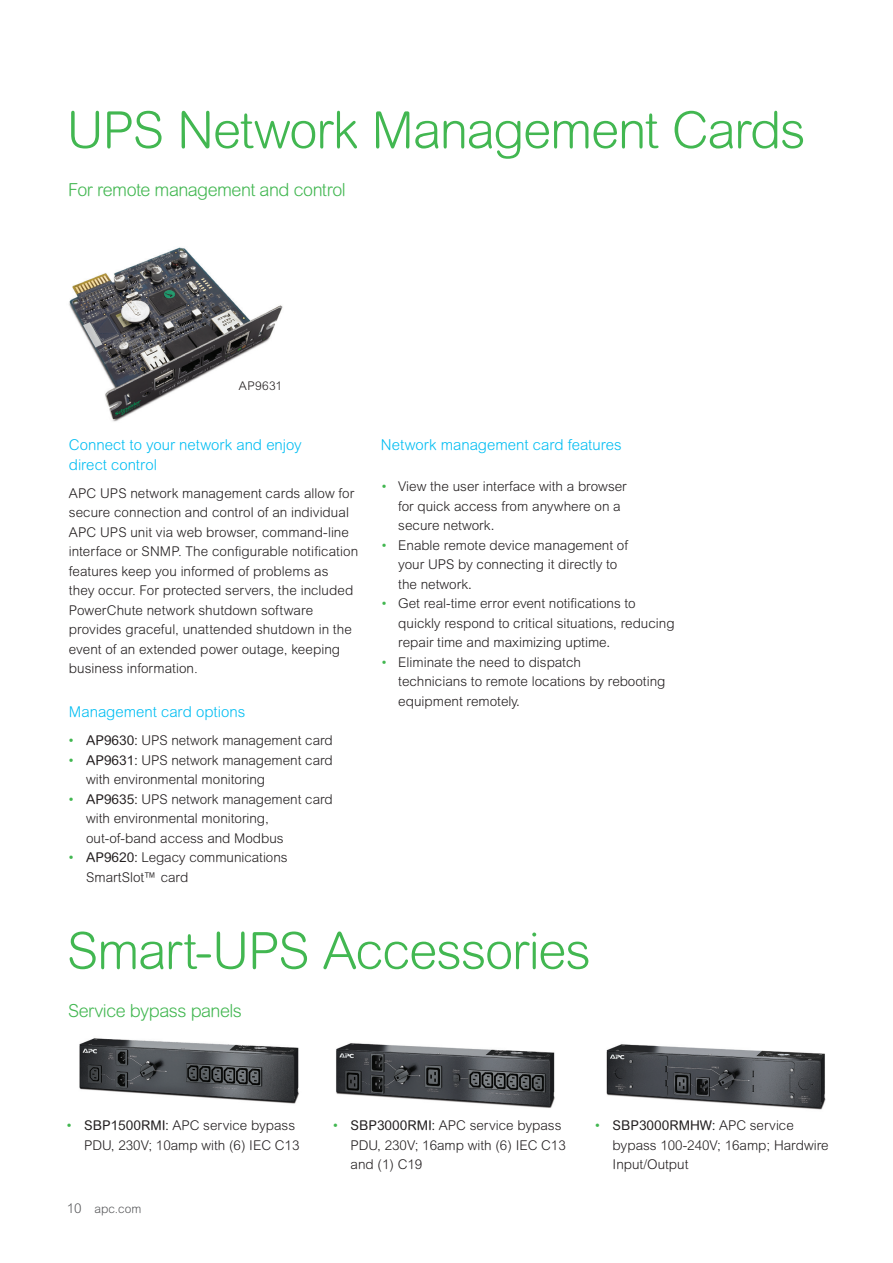
<style>
.page{position:relative;width:893px;height:1263px;background:#fff}
.page>*{position:absolute;margin:0;border:0;box-sizing:border-box;transform-origin:0 0}
.t1{font:300 51px "Arial Rounded MT Pro";letter-spacing:-.025em;color:#42b751}
.t2{font:300 18px "Arial Rounded MT Std";letter-spacing:-.03em;color:#42b751}
.t3{font:300 15px/19.5px "Arial Rounded MT Pro";color:#01bdf2}
.t4{font:300 13.5px/19.5px "Arial Rounded MT Pro";color:#231f20}
.t5{font:300 13.5px/19.5px "Arial MT Pro";color:#231f20}
.t6{font:300 12px "Arial Rounded MT Pro";color:#57585a}
.t7{font:300 12px "Arial MT Pro";letter-spacing:.03em;color:#231f20}
.s1{font-weight:400;color:#42b751}
.s2{font-weight:400}
.s3{color:#42b751}
.s4{font-family:"Arial MT Pro";font-size:13.5px}
</style>
<div class="page">
<img style="left:606px;top:1044px;width:220px;height:66px">
<img style="left:69px;top:247px;width:214px;height:175px">
<img style="left:336px;top:1043px;width:219px;height:65px">
<img style="left:79px;top:1038px;width:220px;height:66px">
<h1 class="t1" style="left:67px;top:101px;width:740px">UPS Network Management Cards</h1>
<h2 class="t2" style="left:68px;top:179px;width:279px">For remote management and control</h2>
<p class="t7" style="left:239px;top:379px;width:45px">AP9631</p>
<p class="t3" style="left:69px;top:436px;width:234px">Connect to your network and enjoy direct control</p>
<p class="t4" style="left:69px;top:484px;width:291px">APC UPS network management cards allow for secure connection and control of an individual APC UPS unit via web browser, command-line interface or SNMP. The configurable notification features keep you informed of problems as<br>they occur. For protected servers, the included PowerChute network shutdown software provides graceful, unattended shutdown in the event of an extended power outage, keeping business information.</p>
<p class="t3" style="left:69px;top:703px;width:178px">Management card options</p>
<p class="t4" style="left:69px;top:731px;width:266px"><span class="s1">•</span> <span class="s2">AP9630:</span> UPS network management card</p>
<p class="t4" style="left:86px;top:751px;width:248px;text-indent:-17px"><span class="s1">•</span> <span class="s2">AP9631:</span> UPS network management card with environmental monitoring</p>
<p class="t4" style="left:86px;top:790px;width:248px;text-indent:-17px"><span class="s1">•</span> <span class="s2">AP9635:</span> UPS network management card with environmental monitoring, out-of-band access and Modbus</p>
<p class="t4" style="left:86px;top:848px;width:203px;text-indent:-17px"><span class="s1">•</span> <span class="s2">AP9620:</span> Legacy communications<br>SmartSlot™ card</p>
<p class="t3" style="left:381px;top:436px;width:242px">Network management card features</p>
<p class="t5" style="left:398px;top:477px;width:230px;text-indent:-17px"><span class="s3">•</span> View the user interface with a browser for quick access from anywhere on a secure network.</p>
<p class="t5" style="left:398px;top:535px;width:231px;text-indent:-17px"><span class="s3">•</span> Enable remote device management of your UPS by connecting it directly to the network.</p>
<p class="t5" style="left:398px;top:594px;width:278px;text-indent:-17px"><span class="s3">•</span> Get real-time error event notifications to quickly respond to critical situations, reducing repair time and maximizing uptime.</p>
<p class="t5" style="left:398px;top:652px;width:269px;text-indent:-17px"><span class="s3">•</span> Eliminate the need to dispatch<br>technicians to remote locations by rebooting equipment remotely.</p>
<h1 class="t1" style="left:67px;top:921px;width:525px">Smart-UPS Accessories</h1>
<h2 class="t2" style="left:68px;top:1000px;width:175px">Service bypass panels</h2>
<p class="t4" style="left:84px;top:1116px;width:217px;text-indent:-17px"><span class="s1">•</span> <span class="s2">SBP1500RMI:</span> APC service bypass<br>PDU, 230V; 10amp with (6) IEC C13</p>
<p class="t6" style="left:67px;top:1201px;width:76px"><span class="s4">10</span> apc.com</p>
<p class="t4" style="left:351px;top:1116px;width:217px;text-indent:-17px"><span class="s1">•</span> <span class="s2">SBP3000RMI:</span> APC service bypass<br>PDU, 230V; 16amp with (6) IEC C13 and (1) C19</p>
<p class="t4" style="left:613px;top:1116px;width:218px;text-indent:-17px"><span class="s1">•</span> <span class="s2">SBP3000RMHW:</span> APC service bypass 100-240V; 16amp; Hardwire<br>Input/Output</p>
</div>
